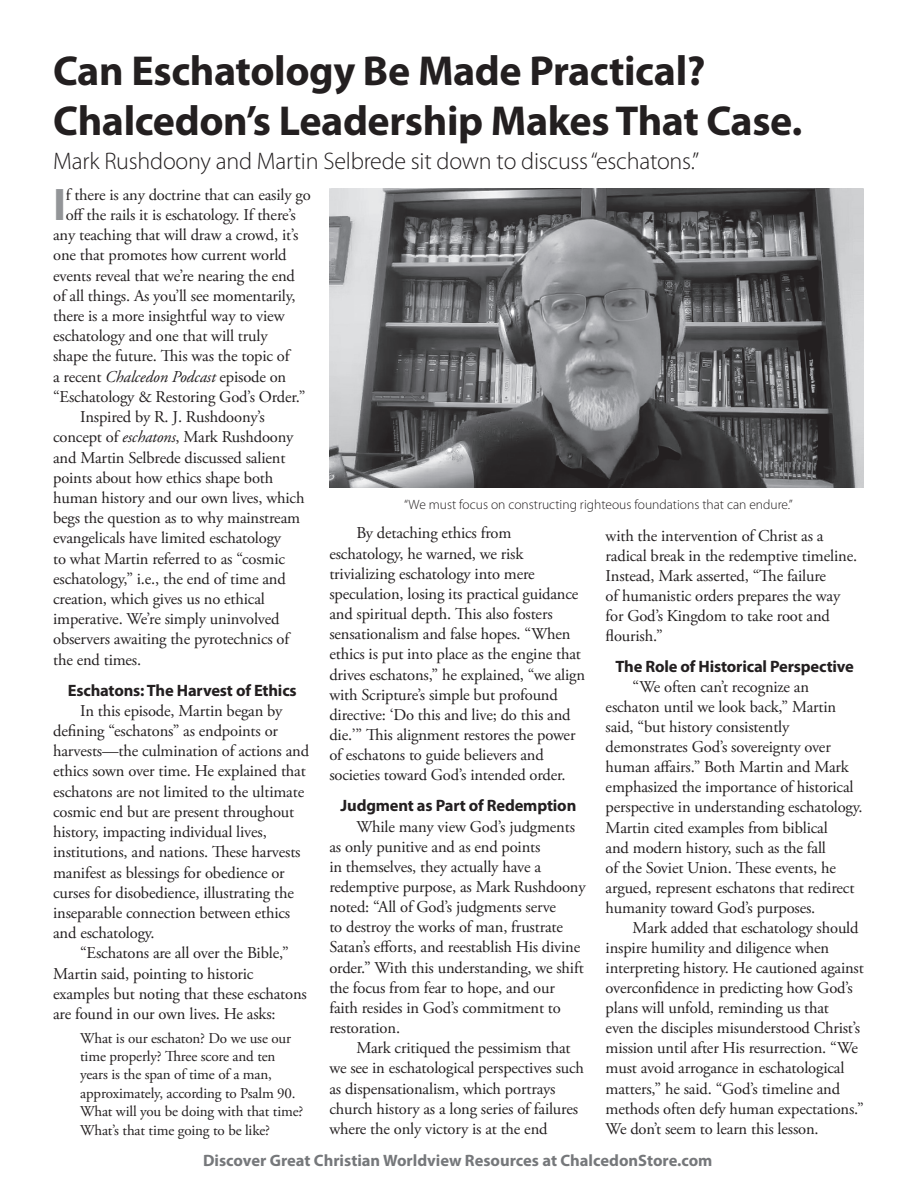
<style>
.page{position:relative;width:917px;height:1187px;background:#fff}
.page>*{position:absolute;margin:0;border:0;box-sizing:border-box;transform-origin:0 0}
.t1{font:700 45.9px "Myriad Pro";color:#939598}
.t2{font:700 42px/49.8px "Myriad Pro";letter-spacing:-.01em;color:#231f20}
.t3{font:300 24px "Myriad Pro";letter-spacing:-.01em;color:#231f20}
.t4{font:16.5px/20.1px "Adobe Garamond Pro";letter-spacing:-.01em;color:#231f20}
.t5{font:700 16.5px "Myriad Pro";letter-spacing:-.01em;color:#231f20}
.t6{font:700 16.5px "Myriad Pro";color:#76787b}
.t7{font:15px/18.5px "Adobe Garamond Pro";letter-spacing:-.01em;color:#231f20}
.t8{font:300 13.5px "Myriad Pro";color:#231f20}
.s1{font-style:italic}
</style>
<div class="page">
<img style="left:330px;top:188px;width:533px;height:299px">
<h2 class="t2" style="left:53px;top:46px;width:750px">Can Eschatology Be Made Practical?<br>Chalcedon’s Leadership Makes That Case.</h2>
<h3 class="t3" style="left:53px;top:148px;width:647px">Mark Rushdoony and Martin Selbrede sit down to discuss “eschatons.”</h3>
<h1 class="t1" style="left:53px;top:179px;width:15px">I</h1>
<p class="t4" style="left:66px;top:185px;width:246px">f there is any doctrine that can easily go</p>
<p class="t4" style="left:66px;top:205px;width:231px">off the rails it is eschatology. If there’s</p>
<p class="t4" style="left:53px;top:225px;width:247px">any teaching that will draw a crowd, it’s</p>
<p class="t4" style="left:53px;top:246px;width:235px">one that promotes how current world</p>
<p class="t4" style="left:53px;top:266px;width:243px">events reveal that we’re nearing the end</p>
<p class="t4" style="left:53px;top:286px;width:244px">of all things. As you’ll see momentarily,</p>
<p class="t4" style="left:53px;top:306px;width:233px">there is a more insightful way to view</p>
<p class="t4" style="left:53px;top:326px;width:216px">eschatology and one that will truly</p>
<p class="t4" style="left:53px;top:347px;width:238px">shape the future. This was the topic of</p>
<p class="t4" style="left:53px;top:367px;width:234px">a recent <span class="s1">Chalcedon Podcast</span> episode on</p>
<p class="t4" style="left:53px;top:387px;width:254px">“Eschatology &amp; Restoring God’s Order.”</p>
<p class="t4" style="left:80px;top:407px;width:186px">Inspired by R. J. Rushdoony’s</p>
<p class="t4" style="left:53px;top:427px;width:242px">concept of <span class="s1">eschatons</span>, Mark Rushdoony</p>
<p class="t4" style="left:53px;top:448px;width:234px">and Martin Selbrede discussed salient</p>
<p class="t4" style="left:53px;top:468px;width:222px">points about how ethics shape both</p>
<p class="t4" style="left:53px;top:488px;width:253px">human history and our own lives, which</p>
<p class="t4" style="left:53px;top:508px;width:248px">begs the question as to why mainstream</p>
<p class="t4" style="left:53px;top:528px;width:229px">evangelicals have limited eschatology</p>
<p class="t4" style="left:53px;top:548px;width:233px">to what Martin referred to as “cosmic</p>
<p class="t4" style="left:53px;top:569px;width:234px">eschatology,” i.e., the end of time and</p>
<p class="t4" style="left:53px;top:589px;width:213px">creation, which gives us no ethical</p>
<p class="t4" style="left:53px;top:609px;width:228px">imperative. We’re simply uninvolved</p>
<p class="t4" style="left:53px;top:629px;width:237px">observers awaiting the pyrotechnics of</p>
<p class="t4" style="left:53px;top:649px;width:90px">the end times.</p>
<p class="t5" style="left:68px;top:680px;width:230px">Eschatons: The Harvest of Ethics</p>
<p class="t4" style="left:53px;top:701px;width:257px;text-indent:27px">In this episode, Martin began by defining “eschatons” as endpoints or harvests—the culmination of actions and ethics sown over time. He explained that eschatons are not limited to the ultimate cosmic end but are present throughout history, impacting individual lives, institutions, and nations. These harvests manifest as blessings for obedience or curses for disobedience, illustrating the inseparable connection between ethics and eschatology.</p>
<p class="t4" style="left:53px;top:943px;width:255px;text-indent:27px">“Eschatons are all over the Bible,” Martin said, pointing to historic examples but noting that these eschatons are found in our own lives. He asks:</p>
<p class="t7" style="left:80px;top:1028px;width:224px">What is our eschaton? Do we use our time properly? Three score and ten years is the span of time of a man, approximately, according to Psalm 90.<br>What will you be doing with that time?<br>What’s that time going to be like?</p>
<p class="t8" style="left:404px;top:496px;width:390px">“We must focus on constructing righteous foundations that can endure.”</p>
<p class="t4" style="left:329px;top:523px;width:257px;text-indent:27px">By detaching ethics from eschatology, he warned, we risk trivializing eschatology into mere speculation, losing its practical guidance and spiritual depth. This also fosters sensationalism and false hopes. “When ethics is put into place as the engine that drives eschatons,” he explained, “we align with Scripture’s simple but profound directive: ‘Do this and live; do this and die.’” This alignment restores the power of eschatons to guide believers and societies toward God’s intended order.</p>
<p class="t5" style="left:340px;top:796px;width:237px">Judgment as Part of Redemption</p>
<p class="t4" style="left:329px;top:816px;width:258px;text-indent:27px">While many view God’s judgments as only punitive and as end points<br>in themselves, they actually have a redemptive purpose, as Mark Rushdoony noted: “All of God’s judgments serve<br>to destroy the works of man, frustrate Satan’s efforts, and reestablish His divine order.” With this understanding, we shift the focus from fear to hope, and our faith resides in God’s commitment to restoration.</p>
<p class="t4" style="left:329px;top:1038px;width:256px;text-indent:27px">Mark critiqued the pessimism that we see in eschatological perspectives such as dispensationalism, which portrays church history as a long series of failures where the only victory is at the end</p>
<p class="t4" style="left:605px;top:526px;width:253px">with the intervention of Christ as a radical break in the redemptive timeline.<br>Instead, Mark asserted, “The failure<br>of humanistic orders prepares the way for God’s Kingdom to take root and flourish.”</p>
<p class="t5" style="left:615px;top:657px;width:240px">The Role of Historical Perspective</p>
<p class="t4" style="left:605px;top:677px;width:258px;text-indent:27px">“We often can’t recognize an eschaton until we look back,” Martin said, “but history consistently demonstrates God’s sovereignty over human affairs.” Both Martin and Mark emphasized the importance of historical perspective in understanding eschatology.<br>Martin cited examples from biblical<br>and modern history, such as the fall<br>of the Soviet Union. These events, he argued, represent eschatons that redirect humanity toward God’s purposes.</p>
<p class="t4" style="left:605px;top:918px;width:260px;text-indent:27px">Mark added that eschatology should inspire humility and diligence when interpreting history. He cautioned against overconfidence in predicting how God’s plans will unfold, reminding us that<br>even the disciples misunderstood Christ’s mission until after His resurrection. “We must avoid arrogance in eschatological matters,” he said. “God’s timeline and methods often defy human expectations.” We don’t seem to learn this lesson.</p>
<p class="t6" style="left:203px;top:1150px;width:510px">Discover Great Christian Worldview Resources at ChalcedonStore.com</p>
</div>
